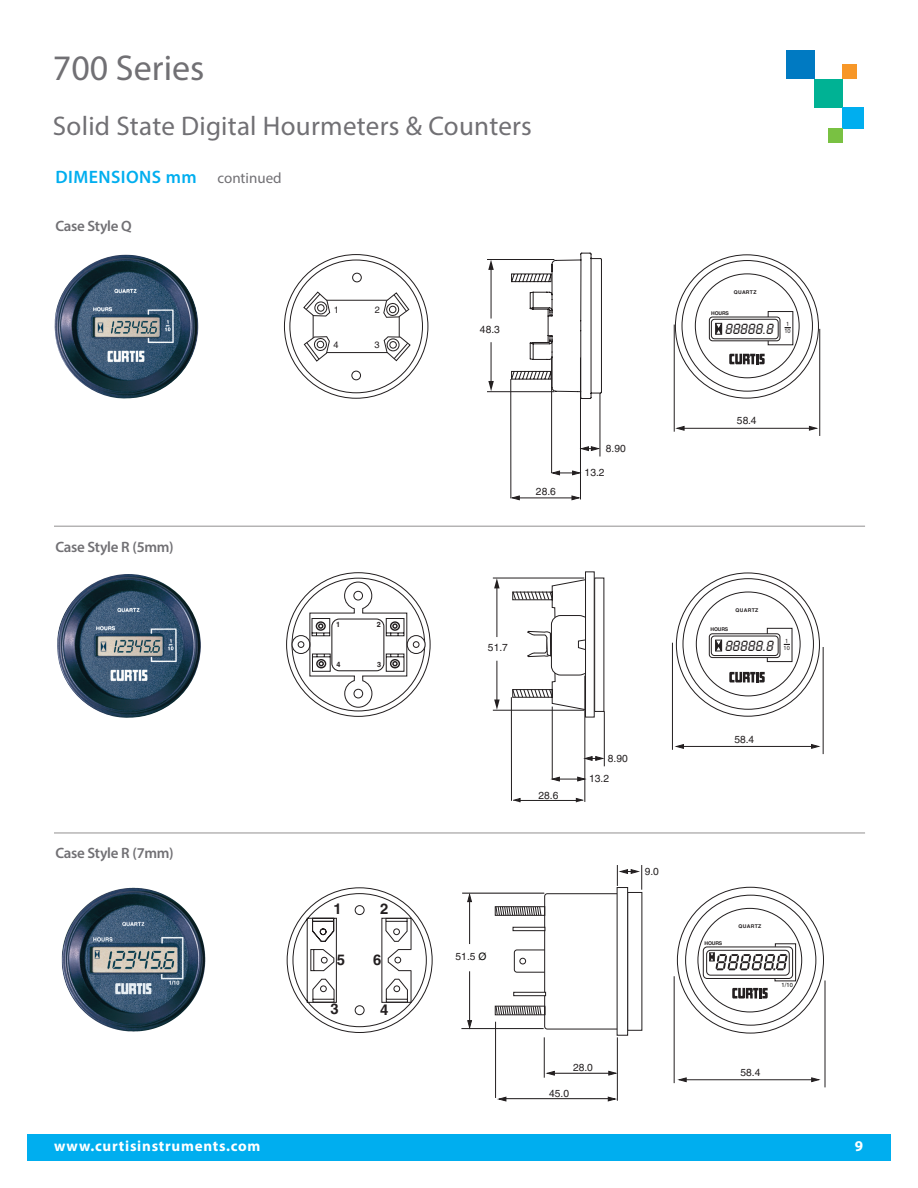
<style>
.page{position:relative;width:918px;height:1188px;background:#fff}
.page>*{position:absolute;margin:0;border:0;box-sizing:border-box;transform-origin:0 0}
.t1{font:36px "Myriad Pro";color:#717074}
.t2{font:27px "Myriad Pro";letter-spacing:.01em;color:#717074}
.t3{font:600 18px "Myriad Pro";letter-spacing:.025em;color:#00aeef}
.t4{font:15.45px "LCD";color:#231f20}
.t5{font:600 15px "Myriad Pro";letter-spacing:-.02em;color:#717074}
.t6{font:700 15px "Myriad Pro";letter-spacing:.05em;color:#fff}
.t7{font:700 14.85px "Helvetica";color:#231f20}
.t8{font:10.2px/19.4px "Helvetica";color:#231f20}
.t9{font:9.3px "Helvetica";color:#231f20}
.t10{font:700 7.35px "Helvetica";color:#231f20}
.t11{font:5.85px/7.2px "Helvetica";color:#231f20;scale:.95 1}
.t12{font:5.85px "Helvetica";color:#040503;scale:.96 1}
.t13{font:700 5.1px "Helvetica";letter-spacing:.05em;color:#231f20}
.s1{font-weight:400;font-size:15px;color:#717074}
.s2{color:#040503}
</style>
<div class="page">
<div style="left:27px;top:1134px;width:864px;height:27px;background:#00aeef"></div>
<div style="left:786px;top:51px;width:29px;height:28px;background:#007ac2"></div>
<div style="left:815px;top:79px;width:28px;height:28px;background:#00b294"></div>
<div style="left:843px;top:107px;width:21px;height:21px;background:#00aeef"></div>
<div style="left:843px;top:65px;width:14px;height:14px;background:#f79728"></div>
<div style="left:829px;top:128px;width:14px;height:14px;background:#79c142"></div>
<hr style="left:54px;top:526px;width:811px;height:1px;background:#231f20">
<hr style="left:54px;top:833px;width:811px;height:1px;background:#231f20">
<svg style="left:284px;top:254px;width:145px;height:145px"></svg>
<hr style="left:819px;top:329px;width:1px;height:107px;background:#231f20">
<hr style="left:674px;top:325px;width:1px;height:107px;background:#231f20">
<hr style="left:510px;top:379px;width:1px;height:119px;background:#231f20">
<hr style="left:684px;top:428px;width:126px;height:1px;background:#231f20">
<svg style="left:809px;top:426px;width:9px;height:5px"></svg>
<svg style="left:675px;top:426px;width:10px;height:5px"></svg>
<svg style="left:551px;top:470px;width:31px;height:6px"></svg>
<svg style="left:579px;top:446px;width:21px;height:5px"></svg>
<hr style="left:517px;top:498px;width:56px;height:1px;background:#231f20">
<hr style="left:600px;top:393px;width:1px;height:63px;background:#231f20">
<hr style="left:580px;top:357px;width:1px;height:142px;background:#231f20">
<hr style="left:551px;top:357px;width:1px;height:116px;background:#231f20">
<hr style="left:487px;top:259px;width:67px;height:1px;background:#231f20">
<hr style="left:487px;top:391px;width:67px;height:1px;background:#231f20">
<hr style="left:491px;top:342px;width:1px;height:41px;background:#231f20">
<hr style="left:491px;top:268px;width:1px;height:51px;background:#231f20">
<svg style="left:488px;top:381px;width:6px;height:10px"></svg>
<svg style="left:488px;top:260px;width:6px;height:10px"></svg>
<svg style="left:510px;top:252px;width:92px;height:147px"></svg>
<svg style="left:571px;top:495px;width:10px;height:6px"></svg>
<svg style="left:510px;top:495px;width:10px;height:6px"></svg>
<svg style="left:674px;top:254px;width:145px;height:145px"></svg>
<hr style="left:493px;top:578px;width:91px;height:1px;background:#231f20">
<hr style="left:493px;top:710px;width:91px;height:1px;background:#231f20">
<hr style="left:497px;top:661px;width:1px;height:40px;background:#231f20">
<hr style="left:497px;top:587px;width:1px;height:50px;background:#231f20">
<svg style="left:494px;top:700px;width:6px;height:10px"></svg>
<svg style="left:494px;top:578px;width:6px;height:10px"></svg>
<svg style="left:675px;top:572px;width:145px;height:145px"></svg>
<div style="left:715px;top:640px;width:7px;height:11px;border:1px solid #231f20"></div>
<hr style="left:823px;top:647px;width:1px;height:107px;background:#231f20">
<hr style="left:672px;top:643px;width:1px;height:107px;background:#231f20">
<hr style="left:511px;top:697px;width:1px;height:104px;background:#231f20">
<hr style="left:681px;top:746px;width:135px;height:1px;background:#231f20">
<svg style="left:811px;top:744px;width:10px;height:5px"></svg>
<svg style="left:674px;top:744px;width:10px;height:5px"></svg>
<hr style="left:519px;top:800px;width:60px;height:1px;background:#231f20">
<svg style="left:550px;top:776px;width:37px;height:6px"></svg>
<svg style="left:583px;top:756px;width:21px;height:5px"></svg>
<svg style="left:576px;top:798px;width:8px;height:5px"></svg>
<svg style="left:513px;top:798px;width:8px;height:5px"></svg>
<hr style="left:604px;top:711px;width:1px;height:55px;background:#231f20">
<hr style="left:585px;top:676px;width:1px;height:126px;background:#231f20">
<hr style="left:552px;top:707px;width:1px;height:72px;background:#231f20">
<svg style="left:286px;top:572px;width:145px;height:145px"></svg>
<div style="left:585px;top:571px;width:10px;height:147px;background:#fff;border:1px solid #231f20"></div>
<svg style="left:511px;top:577px;width:94px;height:135px"></svg>
<hr style="left:462px;top:893px;width:82px;height:1px;background:#231f20">
<hr style="left:461px;top:1028px;width:83px;height:1px;background:#231f20">
<hr style="left:469px;top:900px;width:1px;height:123px;background:#231f20">
<svg style="left:467px;top:1020px;width:5px;height:10px"></svg>
<svg style="left:467px;top:892px;width:5px;height:10px"></svg>
<hr style="left:505px;top:1098px;width:104px;height:1px;background:#231f20">
<svg style="left:607px;top:1096px;width:10px;height:6px"></svg>
<svg style="left:496px;top:1096px;width:11px;height:6px"></svg>
<hr style="left:554px;top:1073px;width:56px;height:1px;background:#231f20">
<svg style="left:608px;top:1071px;width:9px;height:5px"></svg>
<svg style="left:545px;top:1071px;width:10px;height:5px"></svg>
<hr style="left:617px;top:1037px;width:1px;height:64px;background:#231f20">
<hr style="left:544px;top:1037px;width:1px;height:41px;background:#231f20">
<hr style="left:495px;top:1022px;width:1px;height:76px;background:#231f20">
<div style="left:617px;top:887px;width:11px;height:149px;background:#fff;border:1px solid #231f20"></div>
<div style="left:465px;top:944px;width:9px;height:27px;background:#fff"></div>
<svg style="left:494px;top:865px;width:149px;height:166px"></svg>
<svg style="left:513px;top:992px;width:33px;height:4px"></svg>
<svg style="left:513px;top:927px;width:32px;height:4px"></svg>
<svg style="left:286px;top:887px;width:147px;height:146px"></svg>
<hr style="left:825px;top:981px;width:1px;height:106px;background:#231f20">
<hr style="left:674px;top:976px;width:1px;height:107px;background:#231f20">
<hr style="left:686px;top:1079px;width:127px;height:1px;background:#231f20">
<svg style="left:811px;top:1077px;width:10px;height:5px"></svg>
<svg style="left:677px;top:1077px;width:10px;height:5px"></svg>
<svg style="left:676px;top:886px;width:148px;height:148px"></svg>
<img style="left:54px;top:255px;width:144px;height:144px">
<img style="left:57px;top:574px;width:144px;height:144px">
<svg style="left:61px;top:887px;width:145px;height:145px"></svg>
<img style="left:97px;top:888px;width:35px;height:10px">
<h1 class="t1" style="left:53px;top:46px;width:153px">700 Series</h1>
<h2 class="t2" style="left:53px;top:110px;width:481px">Solid State Digital Hourmeters &amp; Counters</h2>
<h3 class="t3" style="left:56px;top:166px;width:228px">DIMENSIONS mm <span class="s1">continued</span></h3>
<h3 class="t5" style="left:56px;top:216px;width:78px">Case Style Q</h3>
<h3 class="t5" style="left:56px;top:537px;width:120px">Case Style R (5mm)</h3>
<h3 class="t5" style="left:56px;top:843px;width:120px">Case Style R (7mm)</h3>
<p class="t9" style="left:334px;top:304px;width:7px">1</p>
<p class="t9" style="left:375px;top:304px;width:7px">2</p>
<p class="t9" style="left:333px;top:339px;width:7px">4</p>
<p class="t9" style="left:374px;top:339px;width:7px">3</p>
<p class="t10" style="left:336px;top:620px;width:6px">1</p>
<p class="t10" style="left:377px;top:620px;width:6px">2</p>
<p class="t10" style="left:337px;top:660px;width:6px">4</p>
<p class="t10" style="left:377px;top:660px;width:6px">3</p>
<h3 class="t7" style="left:334px;top:900px;width:10px">1</h3>
<h3 class="t7" style="left:380px;top:900px;width:10px">2</h3>
<h3 class="t7" style="left:337px;top:951px;width:10px">5</h3>
<h3 class="t7" style="left:373px;top:951px;width:10px">6</h3>
<h3 class="t7" style="left:331px;top:1000px;width:10px">3</h3>
<h3 class="t7" style="left:380px;top:1001px;width:10px">4</h3>
<p class="t13" style="left:734px;top:289px;width:24px">QUARTZ</p>
<p class="t8" style="left:480px;top:320px;width:21px">48.3</p>
<p class="t8" style="left:536px;top:481px;width:21px">28.6</p>
<p class="t8" style="left:606px;top:439px;width:21px">8.90</p>
<p class="t8" style="left:585px;top:462px;width:21px">13.2</p>
<p class="t13" style="left:711px;top:310px;width:19px">HOURS</p>
<h3 class="t4" style="left:725px;top:321px;width:50px">88888.8</h3>
<p class="t11" style="left:785px;top:320px;width:8px">1<br>10</p>
<p class="t8" style="left:737px;top:411px;width:21px">58.4</p>
<p class="t13" style="left:736px;top:607px;width:24px">QUARTZ</p>
<p class="t13" style="left:711px;top:626px;width:19px">HOURS</p>
<p class="t11" style="left:785px;top:637px;width:5px">1</p>
<h3 class="t4" style="left:725px;top:638px;width:50px">88888.8</h3>
<p class="t8" style="left:488px;top:638px;width:21px">51.7</p>
<p class="t11" style="left:784px;top:644px;width:8px">10</p>
<p class="t8" style="left:456px;top:947px;width:32px">51.5 <span class="s2">Ø</span></p>
<p class="t8" style="left:538px;top:785px;width:21px">28.6</p>
<p class="t8" style="left:589px;top:749px;width:40px;text-indent:19px">8.90<br>13.2</p>
<p class="t8" style="left:645px;top:862px;width:16px">9.0</p>
<p class="t8" style="left:573px;top:1058px;width:21px">28.0</p>
<p class="t8" style="left:549px;top:1083px;width:21px">45.0</p>
<p class="t8" style="left:734px;top:729px;width:21px">58.4</p>
<p class="t13" style="left:705px;top:940px;width:19px">HOURS</p>
<p class="t13" style="left:739px;top:924px;width:24px">QUARTZ</p>
<p class="t12" style="left:781px;top:982px;width:13px">1/10</p>
<p class="t8" style="left:741px;top:1063px;width:21px">58.4</p>
<h3 class="t6" style="left:54px;top:1137px;width:208px">www.curtisinstruments.com</h3>
<h3 class="t6" style="left:855px;top:1137px;width:10px">9</h3>
</div>
